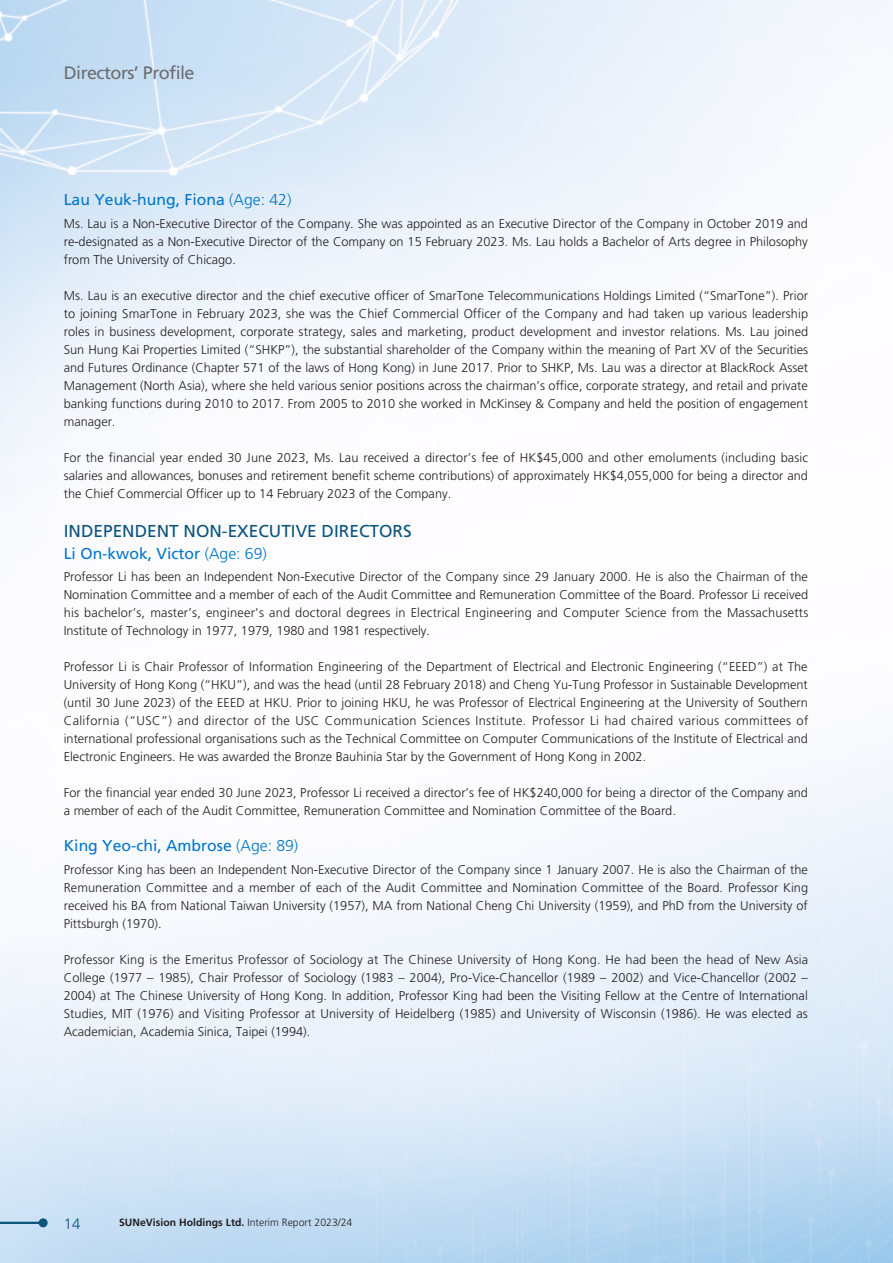
<style>
.page{position:relative;width:893px;height:1263px;background:#fff}
.page>*{position:absolute;margin:0;border:0;box-sizing:border-box;transform-origin:0 0}
.t1{font:18px "Frutiger LT Std";letter-spacing:-.03em;color:#6c6d70}
.t2{font:17.25px "Frutiger LT Std";color:#0a547d}
.t3{font:15.75px "Frutiger LT Std";color:#0076c8}
.t4{font:300 15px "Frutiger LT Std";color:#0a547d}
.t5{font:300 12.75px/18px "Frutiger LT Std";color:#231f20;text-align:justify}
.t6{font:700 10.5px "Frutiger LT Std";color:#231f20}
.s1{font-weight:300}
</style>
<div class="page">
<hr style="left:0;top:1222px;width:43px;height:2px;background:#0a547d">
<div style="left:39px;top:1218px;width:9px;height:9px;background:#0a547d;border-radius:50%"></div>
<h1 class="t1" style="left:64px;top:62px;width:132px">Directors’ Profile</h1>
<p class="t3" style="left:64px;top:191px;width:229px">Lau Yeuk-hung, Fiona <span class="s1">(Age: 42)</span></p>
<p class="t5" style="left:64px;top:214px;width:746px">Ms. Lau is a Non-Executive Director of the Company. She was appointed as an Executive Director of the Company in October 2019 and re-designated as a Non-Executive Director of the Company on 15 February 2023. Ms. Lau holds a Bachelor of Arts degree in Philosophy from The University of Chicago.</p>
<p class="t5" style="left:64px;top:286px;width:746px">Ms. Lau is an executive director and the chief executive officer of SmarTone Telecommunications Holdings Limited (“SmarTone”). Prior to joining SmarTone in February 2023, she was the Chief Commercial Officer of the Company and had taken up various leadership roles in business development, corporate strategy, sales and marketing, product development and investor relations. Ms. Lau joined Sun Hung Kai Properties Limited (“SHKP”), the substantial shareholder of the Company within the meaning of Part XV of the Securities and Futures Ordinance (Chapter 571 of the laws of Hong Kong) in June 2017. Prior to SHKP, Ms. Lau was a director at BlackRock Asset Management (North Asia), where she held various senior positions across the chairman’s office, corporate strategy, and retail and private banking functions during 2010 to 2017. From 2005 to 2010 she worked in McKinsey &amp; Company and held the position of engagement manager.</p>
<p class="t5" style="left:64px;top:448px;width:746px">For the financial year ended 30 June 2023, Ms. Lau received a director’s fee of HK$45,000 and other emoluments (including basic salaries and allowances, bonuses and retirement benefit scheme contributions) of approximately HK$4,055,000 for being a director and the Chief Commercial Officer up to 14 February 2023 of the Company.</p>
<h2 class="t2" style="left:64px;top:521px;width:349px">INDEPENDENT NON-EXECUTIVE DIRECTORS</h2>
<p class="t3" style="left:64px;top:544px;width:205px">Li On-kwok, Victor <span class="s1">(Age: 69)</span></p>
<p class="t5" style="left:64px;top:568px;width:746px">Professor Li has been an Independent Non-Executive Director of the Company since 29 January 2000. He is also the Chairman of the Nomination Committee and a member of each of the Audit Committee and Remuneration Committee of the Board. Professor Li received his bachelor’s, master’s, engineer’s and doctoral degrees in Electrical Engineering and Computer Science from the Massachusetts Institute of Technology in 1977, 1979, 1980 and 1981 respectively.</p>
<p class="t5" style="left:64px;top:658px;width:746px">Professor Li is Chair Professor of Information Engineering of the Department of Electrical and Electronic Engineering (“EEED”) at The University of Hong Kong (“HKU”), and was the head (until 28 February 2018) and Cheng Yu-Tung Professor in Sustainable Development (until 30 June 2023) of the EEED at HKU. Prior to joining HKU, he was Professor of Electrical Engineering at the University of Southern California (“USC”) and director of the USC Communication Sciences Institute. Professor Li had chaired various committees of international professional organisations such as the Technical Committee on Computer Communications of the Institute of Electrical and Electronic Engineers. He was awarded the Bronze Bauhinia Star by the Government of Hong Kong in 2002.</p>
<p class="t5" style="left:64px;top:784px;width:746px">For the financial year ended 30 June 2023, Professor Li received a director’s fee of HK$240,000 for being a director of the Company and a member of each of the Audit Committee, Remuneration Committee and Nomination Committee of the Board.</p>
<p class="t3" style="left:64px;top:836px;width:236px">King Yeo-chi, Ambrose <span class="s1">(Age: 89)</span></p>
<p class="t5" style="left:64px;top:860px;width:746px">Professor King has been an Independent Non-Executive Director of the Company since 1 January 2007. He is also the Chairman of the Remuneration Committee and a member of each of the Audit Committee and Nomination Committee of the Board. Professor King received his BA from National Taiwan University (1957), MA from National Cheng Chi University (1959), and PhD from the University of Pittsburgh (1970).</p>
<p class="t5" style="left:64px;top:950px;width:746px">Professor King is the Emeritus Professor of Sociology at The Chinese University of Hong Kong. He had been the head of New Asia College (1977 – 1985), Chair Professor of Sociology (1983 – 2004), Pro-Vice-Chancellor (1989 – 2002) and Vice-Chancellor (2002 – 2004) at The Chinese University of Hong Kong. In addition, Professor King had been the Visiting Fellow at the Centre of International Studies, MIT (1976) and Visiting Professor at University of Heidelberg (1985) and University of Wisconsin (1986). He was elected as Academician, Academia Sinica, Taipei (1994).</p>
<p class="t4" style="left:64px;top:1215px;width:18px">14</p>
<p class="t6" style="left:119px;top:1216px;width:235px">SUNeVision Holdings Ltd. <span class="s1">Interim Report 2023/24</span></p>
</div>
